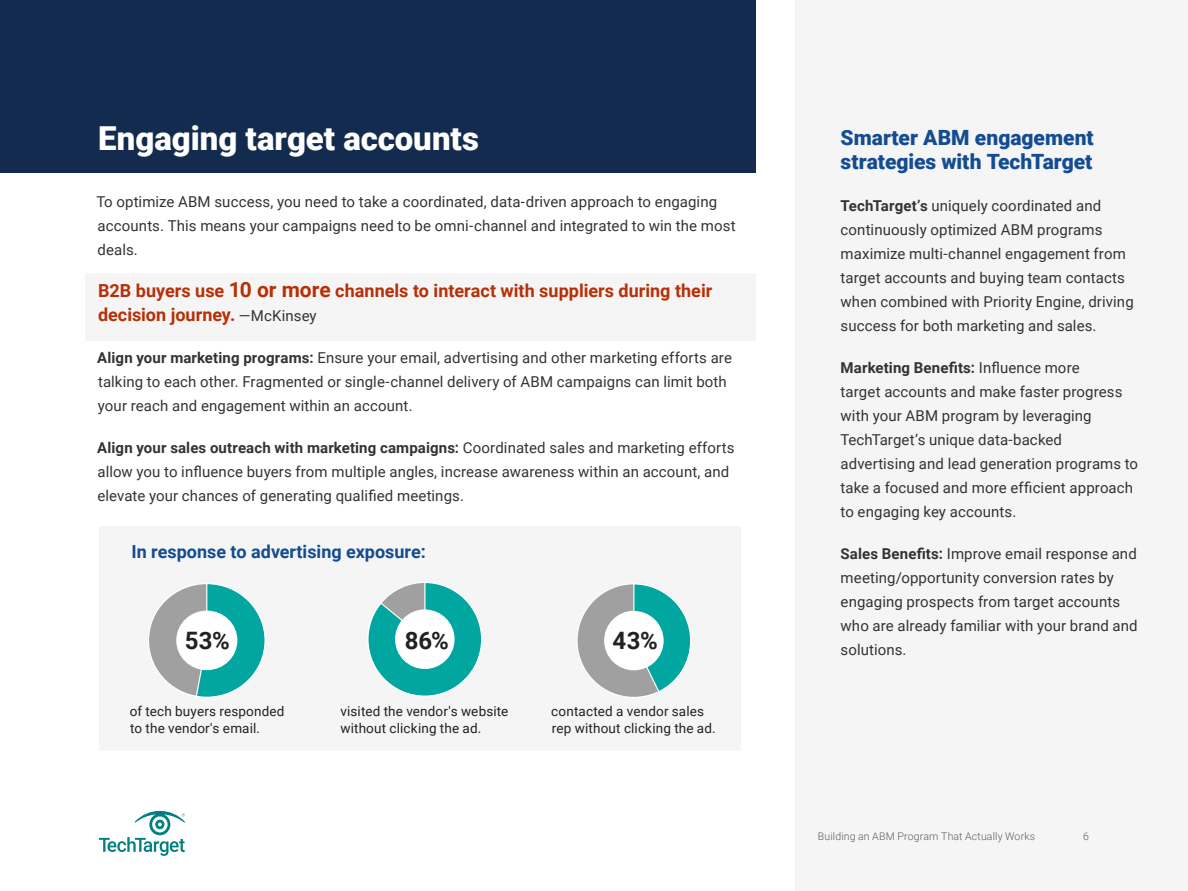
<style>
.page{position:relative;width:1188px;height:891px;background:#fff}
.page>*{position:absolute;margin:0;border:0;box-sizing:border-box;transform-origin:0 0}
.t1{font:900 33px "Roboto";color:#fff}
.t2{font:700 24px "Roboto";color:#212121}
.t3{font:900 21px/24px "Roboto";color:#134c90}
.t4{font:700 18px/24px "Roboto";color:#b72f06}
.t5{font:700 18px "Roboto";color:#134c90}
.t6{font:15px/24px "Roboto";letter-spacing:.005em;color:#333}
.t7{font:13.5px/16.2px "Roboto";letter-spacing:.01em;color:#212121}
.t8{font:300 10.5px "Roboto";letter-spacing:.015em;color:#5c5c5c}
.s1{font-size:21px}
.s2{font-weight:400;font-size:15px;color:#333}
.s3{font-weight:700}
</style>
<div class="page">
<svg style="left:99px;top:811px;width:86px;height:45px"></svg>
<div style="left:86px;top:273px;width:670px;height:67px;background:#f5f5f5"></div>
<div style="left:795px;top:0;width:393px;height:891px;background:#f5f5f5"></div>
<div style="left:99px;top:526px;width:642px;height:226px;background:#f5f5f5"></div>
<div style="left:0;top:0;width:756px;height:173px;background:#122b4e"></div>
<svg style="left:149px;top:584px;width:116px;height:113px"></svg>
<svg style="left:368px;top:583px;width:113px;height:113px"></svg>
<svg style="left:577px;top:584px;width:113px;height:113px"></svg>
<h1 class="t1" style="left:98px;top:115px;width:382px">Engaging target accounts</h1>
<p class="t6" style="left:96px;top:189px;width:641px">To optimize ABM success, you need to take a coordinated, data-driven approach to engaging accounts. This means your campaigns need to be omni-channel and integrated to win the most deals.</p>
<p class="t4" style="left:98px;top:278px;width:616px">B2B buyers use <span class="s1">10 or more</span> channels to interact with suppliers during their decision journey. <span class="s2">—McKinsey</span></p>
<p class="t6" style="left:97px;top:345px;width:636px"><span class="s3">Align your marketing programs:</span> Ensure your email, advertising and other marketing efforts are talking to each other. Fragmented or single-channel delivery of ABM campaigns can limit both your reach and engagement within an account.</p>
<p class="t6" style="left:97px;top:435px;width:639px"><span class="s3">Align your sales outreach with marketing campaigns:</span> Coordinated sales and marketing efforts allow you to influence buyers from multiple angles, increase awareness within an account, and elevate your chances of generating qualified meetings.</p>
<p class="t5" style="left:131px;top:539px;width:296px">In response to advertising exposure:</p>
<h2 class="t2" style="left:185px;top:624px;width:47px">53%</h2>
<h2 class="t2" style="left:405px;top:624px;width:46px">86%</h2>
<h2 class="t2" style="left:613px;top:624px;width:47px">43%</h2>
<p class="t7" style="left:130px;top:703px;width:156px">of tech buyers responded to the vendor's email.</p>
<p class="t7" style="left:340px;top:703px;width:170px">visited the vendor's website without clicking the ad.</p>
<p class="t7" style="left:551px;top:703px;width:166px">contacted a vendor sales rep without clicking the ad.</p>
<h3 class="t3" style="left:841px;top:125px;width:255px">Smarter ABM engagement strategies with TechTarget</h3>
<p class="t6" style="left:841px;top:193px;width:295px"><span class="s3">TechTarget’s</span> uniquely coordinated and continuously optimized ABM programs maximize multi-channel engagement from target accounts and buying team contacts when combined with Priority Engine, driving success for both marketing and sales.</p>
<p class="t6" style="left:841px;top:355px;width:299px"><span class="s3">Marketing Benefits:</span> Influence more<br>target accounts and make faster progress with your ABM program by leveraging TechTarget’s unique data-backed advertising and lead generation programs to take a focused and more efficient approach to engaging key accounts.</p>
<p class="t6" style="left:841px;top:541px;width:299px"><span class="s3">Sales Benefits:</span> Improve email response and meeting/opportunity conversion rates by engaging prospects from target accounts who are already familiar with your brand and solutions.</p>
<p class="t8" style="left:818px;top:829px;width:219px">Building an ABM Program That Actually Works</p>
<p class="t8" style="left:1083px;top:829px;width:7px">6</p>
</div>
